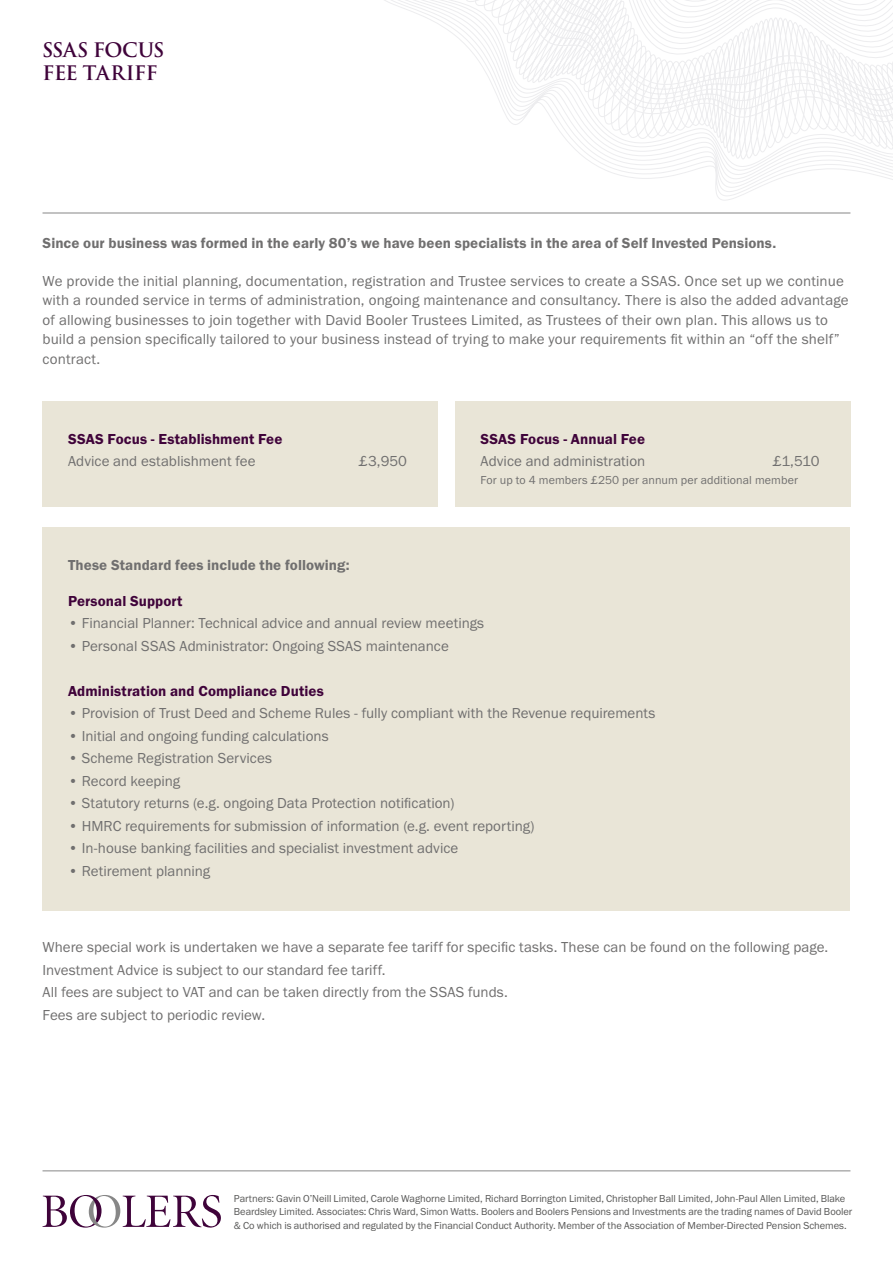
<style>
.page{position:relative;width:893px;height:1263px;background:#fff}
.page>*{position:absolute;margin:0;border:0;box-sizing:border-box;transform-origin:0 0}
.t1{font:600 19.5px/22.5px "Trajan Pro 3";letter-spacing:-.025em;color:#3f033a}
.t2{font:15px/19.5px "Franklin Gothic URW Boo";letter-spacing:.005em;color:#706f6f}
.t3{font:15px "Franklin Gothic URW Dem";letter-spacing:.005em;color:#706f6f}
.t4{font:15px "Franklin Gothic URW Dem";letter-spacing:.005em;color:#3f033a}
.t5{font:12px "Franklin Gothic URW Boo";letter-spacing:.01em;color:#706f6f}
.t6{font:10.5px/13.5px "Franklin Gothic URW Boo";letter-spacing:-.005em;color:#575756}
</style>
<div class="page">
<hr style="left:43px;top:213px;width:807px;height:1px;background:#878787">
<hr style="left:43px;top:1170px;width:807px;height:1px;background:#878787">
<svg style="left:43px;top:1195px;width:178px;height:32px"></svg>
<svg style="left:384px;top:0;width:509px;height:201px"></svg>
<div style="left:43px;top:527px;width:807px;height:384px;background:#e9e5d7"></div>
<div style="left:43px;top:401px;width:395px;height:105px;background:#e9e5d7"></div>
<div style="left:455px;top:401px;width:395px;height:105px;background:#e9e5d7"></div>
<h1 class="t1" style="left:43px;top:39px;width:123px">SSAS FOCUS<br>FEE TARIFF</h1>
<p class="t3" style="left:43px;top:234px;width:735px">Since our business was formed in the early 80’s we have been specialists in the area of Self Invested Pensions.</p>
<p class="t2" style="left:43px;top:271px;width:808px">We provide the initial planning, documentation, registration and Trustee services to create a SSAS. Once set up we continue with a rounded service in terms of administration, ongoing maintenance and consultancy. There is also the added advantage of allowing businesses to join together with David Booler Trustees Limited, as Trustees of their own plan. This allows us to build a pension specifically tailored to your business instead of trying to make your requirements fit within an “off the shelf” contract.</p>
<p class="t4" style="left:68px;top:429px;width:216px">SSAS Focus - Establishment Fee</p>
<p class="t2" style="left:68px;top:451px;width:189px">Advice and establishment fee</p>
<p class="t2" style="left:359px;top:451px;width:50px">£3,950</p>
<p class="t4" style="left:480px;top:429px;width:166px">SSAS Focus - Annual Fee</p>
<p class="t2" style="left:480px;top:451px;width:166px">Advice and administration</p>
<p class="t2" style="left:773px;top:451px;width:48px">£1,510</p>
<p class="t5" style="left:480px;top:472px;width:319px">For up to 4 members £250 per annum per additional member</p>
<p class="t3" style="left:68px;top:555px;width:283px">These Standard fees include the following:</p>
<p class="t4" style="left:68px;top:591px;width:116px">Personal Support</p>
<p class="t2" style="left:68px;top:613px;width:418px">• Financial Planner: Technical advice and annual review meetings</p>
<p class="t2" style="left:68px;top:635px;width:382px">• Personal SSAS Administrator: Ongoing SSAS maintenance</p>
<p class="t4" style="left:68px;top:681px;width:257px">Administration and Compliance Duties</p>
<p class="t2" style="left:68px;top:703px;width:589px">• Provision of Trust Deed and Scheme Rules - fully compliant with the Revenue requirements</p>
<p class="t2" style="left:68px;top:725px;width:262px">• Initial and ongoing funding calculations</p>
<p class="t2" style="left:68px;top:748px;width:206px">• Scheme Registration Services</p>
<p class="t2" style="left:68px;top:770px;width:114px">• Record keeping</p>
<p class="t2" style="left:68px;top:793px;width:388px">• Statutory returns (e.g. ongoing Data Protection notification)</p>
<p class="t2" style="left:68px;top:815px;width:468px">• HMRC requirements for submission of information (e.g. event reporting)</p>
<p class="t2" style="left:68px;top:838px;width:392px">• In-house banking facilities and specialist investment advice</p>
<p class="t2" style="left:68px;top:860px;width:144px">• Retirement planning</p>
<p class="t2" style="left:43px;top:936px;width:787px;line-height:22.5px">Where special work is undertaken we have a separate fee tariff for specific tasks. These can be found on the following page.<br>Investment Advice is subject to our standard fee tariff.<br>All fees are subject to VAT and can be taken directly from the SSAS funds.<br>Fees are subject to periodic review.</p>
<p class="t6" style="left:234px;top:1191px;width:620px">Partners: Gavin O’Neill Limited, Carole Waghorne Limited, Richard Borrington Limited, Christopher Ball Limited, John-Paul Allen Limited, Blake<br>Beardsley Limited. Associates: Chris Ward, Simon Watts. Boolers and Boolers Pensions and Investments are the trading names of David Booler &amp; Co which is authorised and regulated by the Financial Conduct Authority. Member of the Association of Member-Directed Pension Schemes.</p>
</div>
